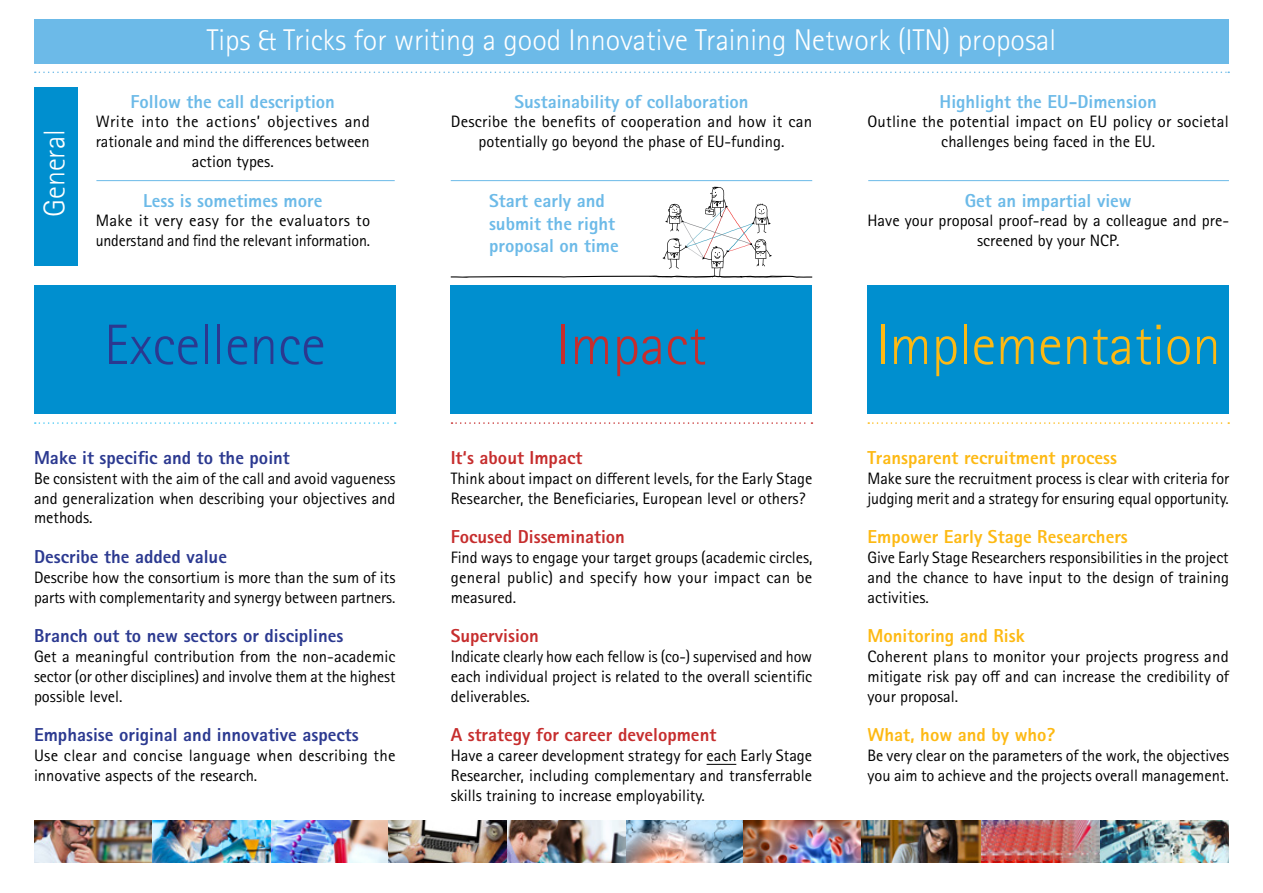
<style>
.page{position:relative;width:1263px;height:893px;background:#fff}
.page>*{position:absolute;margin:0;border:0;box-sizing:border-box;transform-origin:0 0}
.t1{font:300 57px "Rotis Sans Serif Std";color:#fdb913}
.t2{font:300 57px "Rotis Sans Serif Std";color:#2b3990}
.t3{font:300 57px "Rotis Sans Serif Std";color:#c62d2d}
.t4{font:300 30px "Rotis Sans Serif Std";color:#fff}
.t5{font:800 18.75px/22.5px "Rotis Sans Serif Std";color:#6cbae8}
.t6{font:800 18.75px "Rotis Sans Serif Std";color:#2b3990}
.t7{font:800 18.75px "Rotis Sans Serif Std";color:#fdb913}
.t8{font:800 18.75px "Rotis Sans Serif Std";color:#c62d2d}
.t9{font:16.5px/19.8px "Rotis Sans Serif Std";color:#000;text-align:justify}
</style>
<div class="page">
<svg style="left:35px;top:72px;width:1194px;height:1px"></svg>
<div style="left:34px;top:19px;width:1195px;height:45px;background:#6cbae8"></div>
<img style="left:186px;top:820px;width:203px;height:43px">
<img style="left:511px;top:820px;width:232px;height:43px">
<img style="left:873px;top:820px;width:356px;height:43px">
<img style="left:34px;top:820px;width:152px;height:43px">
<img style="left:389px;top:820px;width:122px;height:43px">
<img style="left:743px;top:820px;width:130px;height:43px">
<div style="left:34px;top:88px;width:43px;height:178px;background:#008fcf"></div>
<div style="left:867px;top:285px;width:362px;height:129px;background:#008fcf"></div>
<div style="left:451px;top:285px;width:361px;height:129px;background:#008fcf"></div>
<div style="left:34px;top:285px;width:361px;height:129px;background:#008fcf"></div>
<svg style="left:868px;top:422px;width:361px;height:2px"></svg>
<svg style="left:451px;top:422px;width:361px;height:2px"></svg>
<svg style="left:35px;top:422px;width:361px;height:2px"></svg>
<hr style="left:96px;top:180px;width:299px;height:1px;background:#6cbae8">
<hr style="left:868px;top:180px;width:361px;height:1px;background:#6cbae8">
<hr style="left:451px;top:180px;width:361px;height:1px;background:#6cbae8">
<hr style="left:706px;top:764px;width:30px;height:1px;background:#000">
<svg style="left:451px;top:187px;width:361px;height:91px"></svg>
<h2 class="t4" style="left:37px;top:217px;width:89px;rotate:-90deg">General</h2>
<h2 class="t4" style="left:207px;top:22px;width:851px">Tips &amp; Tricks for writing a good Innovative Training Network (ITN) proposal</h2>
<p class="t5" style="left:131px;top:90px;width:206px">Follow the call description</p>
<p class="t9" style="left:96px;top:112px;width:276px;text-align:center">Write into the actions’ objectives and rationale and mind the differences between action types.</p>
<p class="t5" style="left:143px;top:189px;width:181px">Less is sometimes more</p>
<p class="t9" style="left:96px;top:211px;width:276px">Make it very easy for the evaluators to understand and find the relevant information.</p>
<h1 class="t2" style="left:104px;top:312px;width:223px">Excellence</h1>
<p class="t5" style="left:514px;top:90px;width:236px">Sustainability of collaboration</p>
<p class="t9" style="left:451px;top:112px;width:363px;text-align:center">Describe the benefits of cooperation and how it can potentially go beyond the phase of EU-funding.</p>
<p class="t5" style="left:489px;top:189px;width:131px">Start early and submit the right proposal on time</p>
<h1 class="t3" style="left:557px;top:312px;width:151px">Impact</h1>
<p class="t5" style="left:939px;top:90px;width:219px">Highlight the EU-Dimension</p>
<p class="t9" style="left:867px;top:112px;width:363px;text-align:center">Outline the potential impact on EU policy or societal challenges being faced in the EU.</p>
<p class="t5" style="left:965px;top:189px;width:168px">Get an impartial view</p>
<p class="t9" style="left:977px;top:231px;width:144px">screened by your NCP.</p>
<p class="t9" style="left:867px;top:211px;width:363px">Have your proposal proof-read by a colleague and pre-</p>
<h1 class="t1" style="left:876px;top:312px;width:347px">Implementation</h1>
<p class="t6" style="left:34px;top:446px;width:257px">Make it specific and to the point</p>
<p class="t9" style="left:34px;top:468px;width:363px">Be consistent with the aim of the call and avoid vagueness and generalization when describing your objectives and methods.</p>
<p class="t6" style="left:34px;top:545px;width:195px">Describe the added value</p>
<p class="t9" style="left:34px;top:567px;width:363px">Describe how the consortium is more than the sum of its parts with complementarity and synergy between partners.</p>
<p class="t6" style="left:34px;top:624px;width:311px">Branch out to new sectors or disciplines</p>
<p class="t9" style="left:34px;top:647px;width:363px">Get a meaningful contribution from the non-academic sector (or other disciplines) and involve them at the highest possible level.</p>
<p class="t6" style="left:34px;top:723px;width:326px">Emphasise original and innovative aspects</p>
<p class="t9" style="left:34px;top:746px;width:363px">Use clear and concise language when describing the innovative aspects of the research.</p>
<p class="t8" style="left:451px;top:446px;width:133px">It s‘ about Impact</p>
<p class="t9" style="left:451px;top:468px;width:363px">Think about impact on different levels, for the Early Stage<br>Researcher, the Beneficiaries, European level or others?</p>
<p class="t8" style="left:451px;top:525px;width:176px">Focused Dissemination</p>
<p class="t9" style="left:451px;top:548px;width:363px">Find ways to engage your target groups (academic circles, general public) and specify how your impact can be measured.</p>
<p class="t8" style="left:451px;top:624px;width:90px">Supervision</p>
<p class="t9" style="left:451px;top:647px;width:363px">Indicate clearly how each fellow is (co-) supervised and how each individual project is related to the overall scientific deliverables.</p>
<p class="t8" style="left:451px;top:723px;width:267px">A strategy for career development</p>
<p class="t9" style="left:451px;top:746px;width:363px">Have a career development strategy for each Early Stage Researcher, including complementary and transferrable skills training to increase employability.</p>
<p class="t7" style="left:867px;top:446px;width:251px">Transparent recruitment process</p>
<p class="t9" style="left:867px;top:468px;width:363px">Make sure the recruitment process is clear with criteria for judging merit and a strategy for ensuring equal opportunity.</p>
<p class="t7" style="left:867px;top:525px;width:262px">Empower Early Stage Researchers</p>
<p class="t9" style="left:867px;top:548px;width:363px">Give Early Stage Researchers responsibilities in the project and the chance to have input to the design of training activities.</p>
<p class="t7" style="left:867px;top:624px;width:159px">Monitoring and Risk</p>
<p class="t9" style="left:867px;top:647px;width:363px">Coherent plans to monitor your projects progress and mitigate risk pay off and can increase the credibility of your proposal.</p>
<p class="t7" style="left:867px;top:723px;width:189px">What, how and by who?</p>
<p class="t9" style="left:867px;top:746px;width:363px">Be very clear on the parameters of the work, the objectives you aim to achieve and the projects overall management.</p>
</div>
